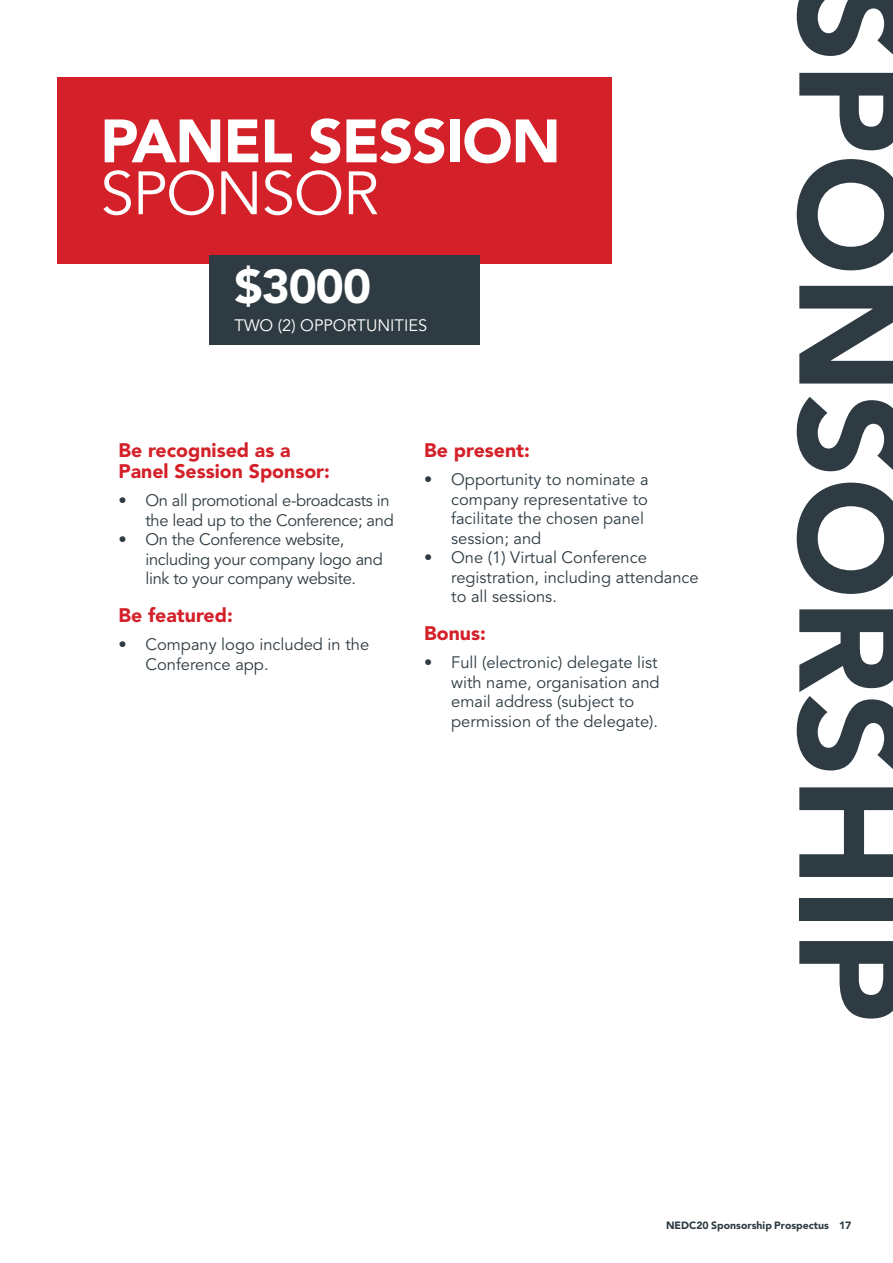
<style>
.page{position:relative;width:893px;height:1263px;background:#fff}
.page>*{position:absolute;margin:0;border:0;box-sizing:border-box;transform-origin:0 0}
.t1{font:900 145.65px "Avenir LT Std";color:#2e3b42}
.t2{font:900 60.45px "Avenir LT Std";letter-spacing:-.02em;color:#fff}
.t3{font:60.45px "Avenir LT Std";letter-spacing:-.02em;color:#fff}
.t4{font:900 47.4px "Avenir LT Std";color:#fff}
.t5{font:900 19.5px/21px "Avenir LT Std";color:#d42129}
.t6{font:16.5px/19.5px "Avenir LT Std";color:#2e3b42}
.t7{font:16.5px/19.5px "Avenir LT Std";letter-spacing:-.02em;color:#2e3b42;text-align:right}
.t8{font:16.5px "Avenir LT Std";color:#fff}
.t9{font:900 10.5px "Avenir LT Std";color:#2e3b42}
</style>
<div class="page">
<div style="left:57px;top:77px;width:555px;height:187px;background:#d42129"></div>
<div style="left:209px;top:255px;width:270px;height:89px;background:#2e3b42"></div>
<h2 class="t2" style="left:100px;top:105px;width:462px">PANEL SESSION</h2>
<h2 class="t3" style="left:100px;top:159px;width:280px">SPONSOR</h2>
<h3 class="t4" style="left:235px;top:258px;width:138px">$3000</h3>
<p class="t8" style="left:235px;top:316px;width:194px">TWO (2) OPPORTUNITIES</p>
<p class="t5" style="left:118px;top:440px;width:213px">Be recognised as a<br>Panel Session Sponsor:</p>
<p class="t7" style="left:118px;top:491px;width:277px">• On all promotional e-broadcasts in the lead up to the Conference; and</p>
<p class="t7" style="left:145px;top:530px;width:239px;text-align:left;text-indent:-27px">• On the Conference website, including your company logo and link to your company website.</p>
<p class="t5" style="left:118px;top:605px;width:116px">Be featured:</p>
<p class="t6" style="left:145px;top:635px;width:225px;text-indent:-27px">• Company logo included in the<br>Conference app.</p>
<p class="t5" style="left:424px;top:440px;width:107px">Be present:</p>
<p class="t6" style="left:451px;top:470px;width:199px;text-indent:-27px">• Opportunity to nominate a company representative to facilitate the chosen panel session; and</p>
<p class="t6" style="left:451px;top:548px;width:249px;text-indent:-27px">• One (1) Virtual Conference registration, including attendance to all sessions.</p>
<p class="t5" style="left:424px;top:623px;width:63px">Bonus:</p>
<p class="t6" style="left:451px;top:653px;width:210px;text-indent:-27px">• Full (electronic) delegate list with name, organisation and email address (subject to permission of the delegate).</p>
<h1 class="t1" style="left:938px;top:-21px;width:1045px;rotate:90deg">SPONSORSHIP</h1>
<p class="t9" style="left:666px;top:1219px;width:187px">NEDC20 Sponsorship Prospectus 17</p>
</div>
